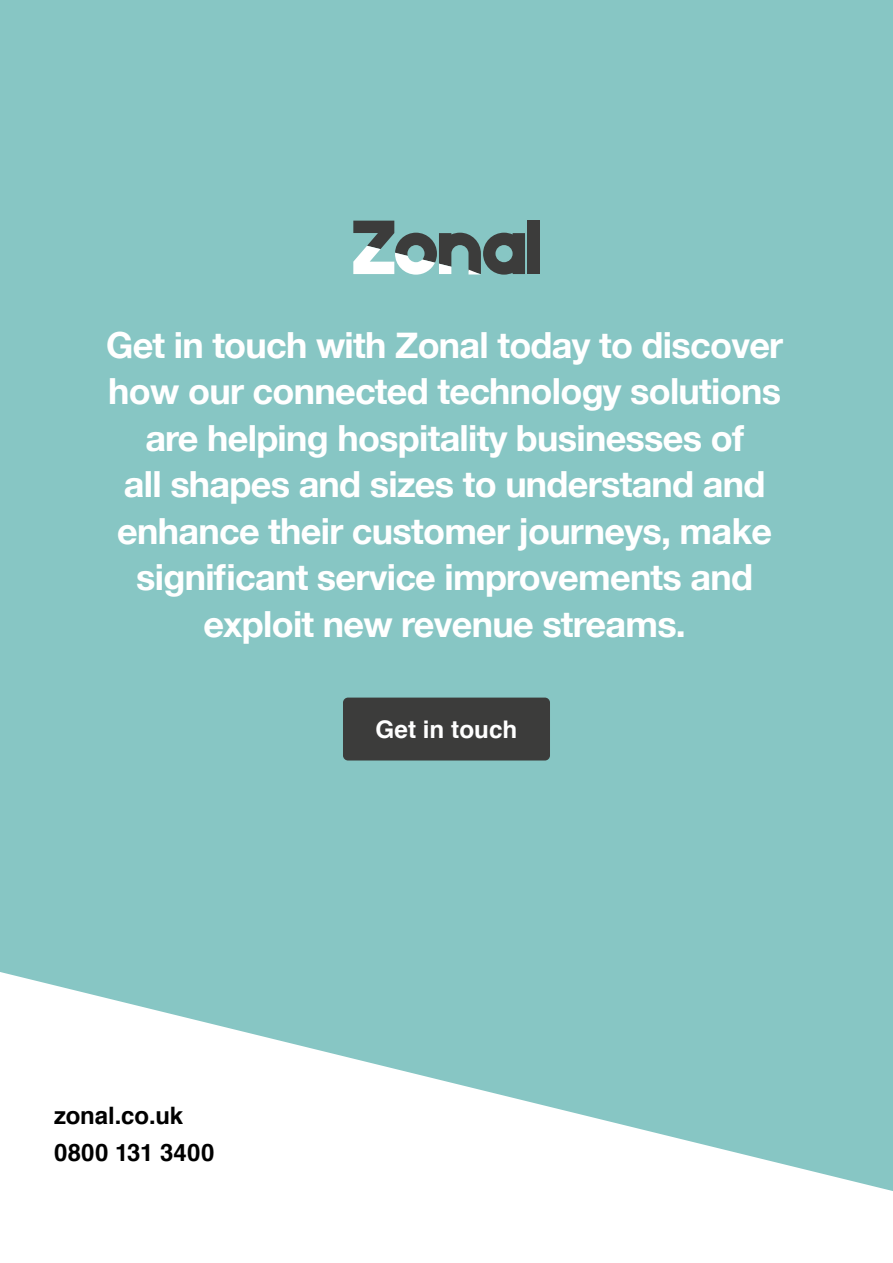
<style>
.page{position:relative;width:893px;height:1263px;background:#fff}
.page>*{position:absolute;margin:0;border:0;box-sizing:border-box;transform-origin:0 0}
.t1{font:700 36px/46.5px "Helvetica Neue";letter-spacing:-.02em;color:#fff;text-align:center}
.t2{font:700 24.3px "Helvetica";color:#fff}
.t3{font:700 24px/36.8px "Helvetica";color:#000}
</style>
<div class="page">
<div style="left:0;top:0;width:893px;height:1200px;background:#87c6c4"></div>
<svg style="left:0;top:972px;width:893px;height:228px;fill:#fff"></svg>
<div style="left:343px;top:698px;width:207px;height:62px;background:#3c3c3b;border-radius:5px"></div>
<div style="left:527px;top:221px;width:13px;height:53px;background:#3c3c3b"></div>
<svg style="left:353px;top:221px;width:172px;height:54px"></svg>
<p class="t1" style="left:106px;top:322px;width:679px">Get in touch with Zonal today to discover how our connected technology solutions are helping hospitality businesses of<br>all shapes and sizes to understand and enhance their customer journeys, make significant service improvements and exploit new revenue streams.</p>
<p class="t3" style="left:54px;top:1097px;width:162px">zonal.co.uk<br>0800 131 3400</p>
<p class="t2" style="left:376px;top:710px;width:143px">Get in touch</p>
</div>
